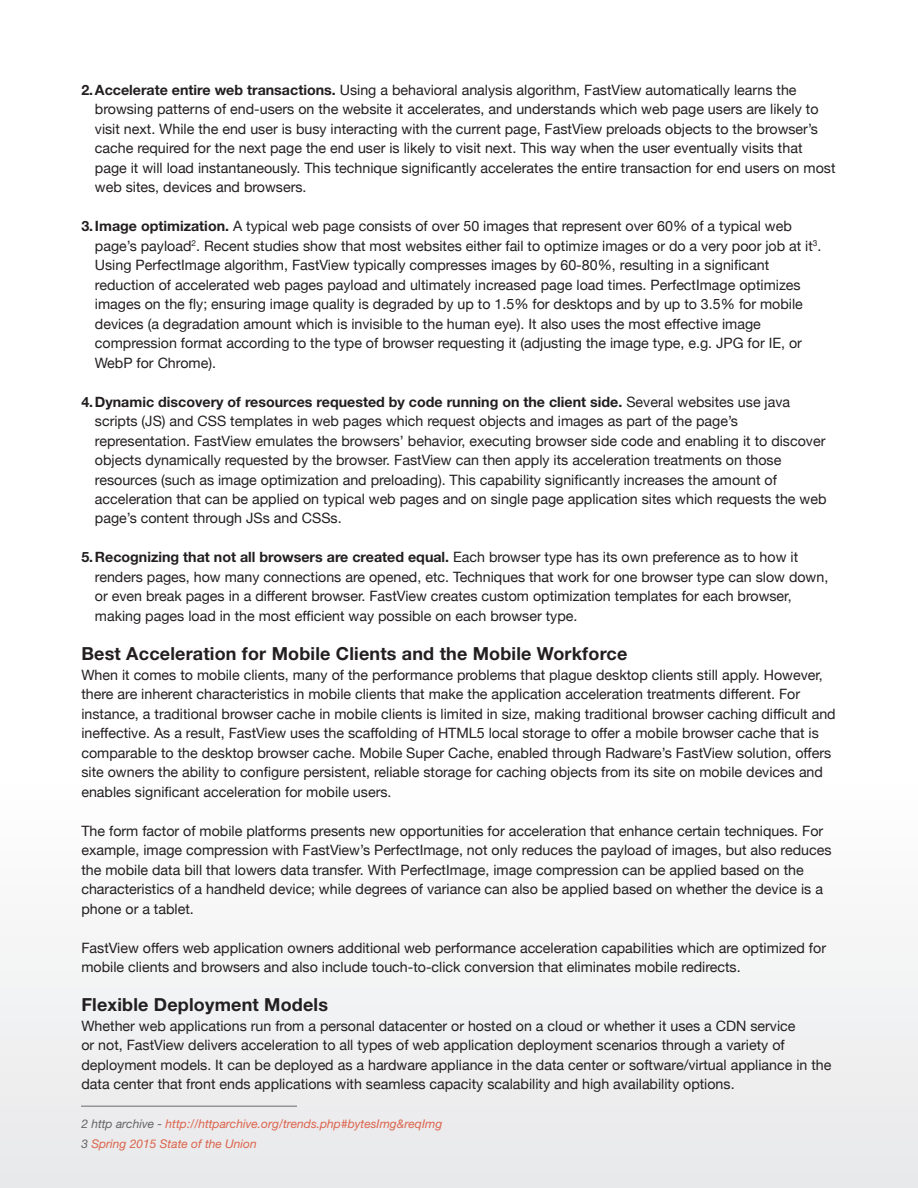
<style>
.page{position:relative;width:918px;height:1188px;background:#fff}
.page>*{position:absolute;margin:0;border:0;box-sizing:border-box;transform-origin:0 0}
.t1{font:700 18px "Helvetica Neue";letter-spacing:.01em;color:#231f20}
.t2{font:14.25px/19.5px "Helvetica Neue";color:#231f20}
.t3{font:italic 12px/19.5px "Helvetica Neue";color:#db634b}
.s1{font-family:"Helvetica Neue East A";font-weight:700}
.s2{font-weight:700}
.s3{color:#636366}
</style>
<div class="page">
<div style="left:0;top:772px;width:918px;height:416px;background:#f3f4f4"></div>
<hr style="left:81px;top:1106px;width:216px;height:1px;background:#939598">
<p class="t2" style="left:95px;top:81px;width:742px;text-indent:-13px"><span class="s1">2. Accelerate entire web transactions.</span> Using a behavioral analysis algorithm, FastView automatically learns the browsing patterns of end-users on the website it accelerates, and understands which web page users are likely to visit next. While the end user is busy interacting with the current page, FastView preloads objects to the browser’s cache required for the next page the end user is likely to visit next. This way when the user eventually visits that page it will load instantaneously. This technique significantly accelerates the entire transaction for end users on most web sites, devices and browsers.</p>
<p class="t2" style="left:95px;top:217px;width:728px;text-indent:-13px"><span class="s2">3.Image optimization.</span> A typical web page consists of over 50 images that represent over 60% of a typical web page’s payload<sup>2</sup>. Recent studies show that most websites either fail to optimize images or do a very poor job at it<sup>3</sup>.<br>Using PerfectImage algorithm, FastView typically compresses images by 60-80%, resulting in a significant reduction of accelerated web pages payload and ultimately increased page load times. PerfectImage optimizes images on the fly; ensuring image quality is degraded by up to 1.5% for desktops and by up to 3.5% for mobile devices (a degradation amount which is invisible to the human eye). It also uses the most effective image compression format according to the type of browser requesting it (adjusting the image type, e.g. JPG for IE, or WebP for Chrome).</p>
<p class="t2" style="left:95px;top:393px;width:733px;text-indent:-13px"><span class="s2">4.Dynamic discovery of resources requested by code running on the client side.</span> Several websites use java scripts (JS) and CSS templates in web pages which request objects and images as part of the page’s representation. FastView emulates the browsers’ behavior, executing browser side code and enabling it to discover objects dynamically requested by the browser. FastView can then apply its acceleration treatments on those resources (such as image optimization and preloading). This capability significantly increases the amount of acceleration that can be applied on typical web pages and on single page application sites which requests the web page’s content through JSs and CSSs.</p>
<p class="t2" style="left:95px;top:549px;width:735px;text-indent:-13px"><span class="s2">5.Recognizing that not all browsers are created equal.</span> Each browser type has its own preference as to how it renders pages, how many connections are opened, etc. Techniques that work for one browser type can slow down, or even break pages in a different browser. FastView creates custom optimization templates for each browser, making pages load in the most efficient way possible on each browser type.</p>
<p class="t1" style="left:81px;top:643px;width:547px">Best Acceleration for Mobile Clients and the Mobile Workforce</p>
<p class="t2" style="left:81px;top:666px;width:756px">When it comes to mobile clients, many of the performance problems that plague desktop clients still apply. However, there are inherent characteristics in mobile clients that make the application acceleration treatments different. For instance, a traditional browser cache in mobile clients is limited in size, making traditional browser caching difficult and ineffective. As a result, FastView uses the scaffolding of HTML5 local storage to offer a mobile browser cache that is comparable to the desktop browser cache. Mobile Super Cache, enabled through Radware’s FastView solution, offers site owners the ability to configure persistent, reliable storage for caching objects from its site on mobile devices and enables significant acceleration for mobile users.</p>
<p class="t2" style="left:81px;top:822px;width:752px">The form factor of mobile platforms presents new opportunities for acceleration that enhance certain techniques. For example, image compression with FastView’s PerfectImage, not only reduces the payload of images, but also reduces the mobile data bill that lowers data transfer. With PerfectImage, image compression can be applied based on the characteristics of a handheld device; while degrees of variance can also be applied based on whether the device is a phone or a tablet.</p>
<p class="t2" style="left:81px;top:939px;width:746px">FastView offers web application owners additional web performance acceleration capabilities which are optimized for mobile clients and browsers and also include touch-to-click conversion that eliminates mobile redirects.</p>
<p class="t1" style="left:81px;top:994px;width:248px">Flexible Deployment Models</p>
<p class="t2" style="left:81px;top:1017px;width:752px">Whether web applications run from a personal datacenter or hosted on a cloud or whether it uses a CDN service<br>or not, FastView delivers acceleration to all types of web application deployment scenarios through a variety of deployment models. It can be deployed as a hardware appliance in the data center or software/virtual appliance in the data center that front ends applications with seamless capacity scalability and high availability options.</p>
<p class="t3" style="left:81px;top:1114px;width:362px"><span class="s3">2 http archive -</span> http://httparchive.org/trends.php#bytesImg&amp;reqImg<br><span class="s3">3</span> Spring 2015 State of the Union</p>
</div>
